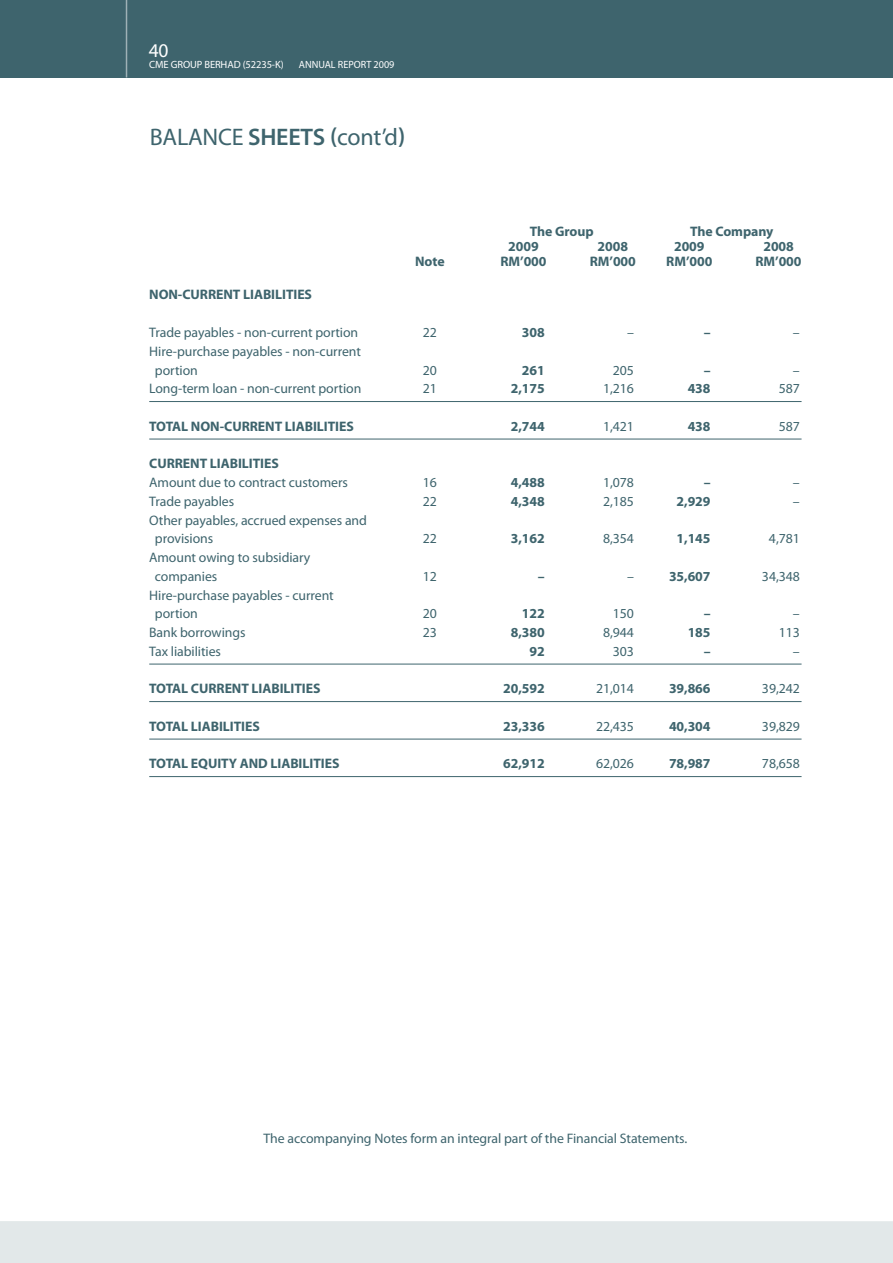
<style>
.page{position:relative;width:893px;height:1263px;background:#fff}
.page>*{position:absolute;margin:0;border:0;box-sizing:border-box;transform-origin:0 0}
.t1{font:600 24px "Myriad Pro";letter-spacing:-.01em;color:#3e646d}
.t2{font:24px "Myriad Pro";color:#3e646d}
.t3{font:19.5px "Myriad Pro";color:#fff}
.t4{font:13.8px/18.8px "Myriad Pro";letter-spacing:-.005em;color:#3e646d}
.t5{font:700 13.8px "Myriad Pro";letter-spacing:-.005em;color:#3e646d}
.t6{font:10.5px "Myriad Pro";letter-spacing:-.01em;color:#fff}
.s1{font-weight:400}
</style>
<div class="page">
<div style="left:0;top:0;width:893px;height:77px;background:#3e646d"></div>
<hr style="left:126px;top:0;width:1px;height:77px;background:#9eb1b6">
<div style="left:0;top:1221px;width:893px;height:42px;background:#e2e8e9"></div>
<hr style="left:149px;top:401px;width:652px;height:1px;background:#3e646d">
<hr style="left:149px;top:439px;width:652px;height:1px;background:#3e646d">
<hr style="left:149px;top:664px;width:652px;height:1px;background:#3e646d">
<hr style="left:149px;top:701px;width:652px;height:1px;background:#3e646d">
<hr style="left:149px;top:739px;width:652px;height:1px;background:#3e646d">
<hr style="left:149px;top:776px;width:652px;height:1px;background:#3e646d">
<h2 class="t3" style="left:149px;top:38px;width:21px">40</h2>
<p class="t6" style="left:149px;top:58px;width:136px">CME GROUP BERHAD (52235-K)</p>
<p class="t6" style="left:299px;top:58px;width:97px">ANNUAL REPORT 2009</p>
<h1 class="t2" style="left:150px;top:122px;width:28px">Balance</h1>
<h1 class="t1" style="left:248px;top:122px;width:159px">SHEETS (<span class="s1">cont’d</span>)</h1>
<p class="t5" style="left:530px;top:222px;width:65px">The Group</p>
<p class="t5" style="left:690px;top:222px;width:85px">The Company</p>
<p class="t5" style="left:508px;top:237px;width:32px">2009</p>
<p class="t5" style="left:598px;top:237px;width:32px">2008</p>
<p class="t5" style="left:674px;top:237px;width:32px">2009</p>
<p class="t5" style="left:763px;top:237px;width:32px">2008</p>
<p class="t5" style="left:415px;top:252px;width:31px">Note</p>
<p class="t5" style="left:500px;top:252px;width:48px">RM’000</p>
<p class="t5" style="left:590px;top:252px;width:48px">RM’000</p>
<p class="t5" style="left:666px;top:252px;width:48px">RM’000</p>
<p class="t5" style="left:756px;top:252px;width:47px">RM’000</p>
<p class="t5" style="left:149px;top:286px;width:164px">NON-CURRENT LIABILITIES</p>
<p class="t4" style="left:149px;top:323px;width:211px">Trade payables - non-current portion</p>
<p class="t4" style="left:423px;top:323px;width:16px">22</p>
<p class="t5" style="left:522px;top:323px;width:24px">308</p>
<p class="t4" style="left:627px;top:323px;width:8px">–</p>
<p class="t5" style="left:704px;top:323px;width:8px">–</p>
<p class="t4" style="left:793px;top:323px;width:8px">–</p>
<p class="t4" style="left:155px;top:341px;width:208px;text-indent:-6px">Hire-purchase payables - non-current portion</p>
<p class="t4" style="left:423px;top:360px;width:16px">20</p>
<p class="t5" style="left:522px;top:361px;width:24px">261</p>
<p class="t4" style="left:613px;top:360px;width:23px">205</p>
<p class="t5" style="left:704px;top:361px;width:8px">–</p>
<p class="t4" style="left:793px;top:360px;width:8px">–</p>
<p class="t4" style="left:149px;top:379px;width:214px">Long-term loan - non-current portion</p>
<p class="t4" style="left:423px;top:379px;width:16px">21</p>
<p class="t5" style="left:511px;top:380px;width:35px">2,175</p>
<p class="t4" style="left:603px;top:379px;width:32px">1,216</p>
<p class="t5" style="left:688px;top:380px;width:24px">438</p>
<p class="t4" style="left:779px;top:379px;width:23px">587</p>
<p class="t5" style="left:149px;top:417px;width:206px">TOTAL NON-CURRENT LIABILITIES</p>
<p class="t5" style="left:511px;top:417px;width:35px">2,744</p>
<p class="t4" style="left:603px;top:416px;width:32px">1,421</p>
<p class="t5" style="left:688px;top:417px;width:24px">438</p>
<p class="t4" style="left:779px;top:416px;width:23px">587</p>
<p class="t5" style="left:149px;top:455px;width:131px">CURRENT LIABILITIES</p>
<p class="t4" style="left:149px;top:473px;width:200px">Amount due to contract customers</p>
<p class="t4" style="left:423px;top:473px;width:16px">16</p>
<p class="t5" style="left:511px;top:473px;width:35px">4,488</p>
<p class="t4" style="left:603px;top:473px;width:32px">1,078</p>
<p class="t5" style="left:704px;top:473px;width:8px">–</p>
<p class="t4" style="left:793px;top:473px;width:8px">–</p>
<p class="t4" style="left:149px;top:491px;width:87px">Trade payables</p>
<p class="t4" style="left:423px;top:491px;width:16px">22</p>
<p class="t5" style="left:511px;top:492px;width:35px">4,348</p>
<p class="t4" style="left:603px;top:491px;width:32px">2,185</p>
<p class="t5" style="left:677px;top:492px;width:35px">2,929</p>
<p class="t4" style="left:793px;top:491px;width:8px">–</p>
<p class="t4" style="left:155px;top:510px;width:214px;text-indent:-6px">Other payables, accrued expenses and provisions</p>
<p class="t4" style="left:423px;top:529px;width:16px">22</p>
<p class="t5" style="left:511px;top:530px;width:35px">3,162</p>
<p class="t4" style="left:603px;top:529px;width:32px">8,354</p>
<p class="t5" style="left:677px;top:530px;width:35px">1,145</p>
<p class="t4" style="left:769px;top:529px;width:32px">4,781</p>
<p class="t4" style="left:155px;top:548px;width:157px;text-indent:-6px">Amount owing to subsidiary companies</p>
<p class="t4" style="left:155px;top:585px;width:180px;text-indent:-6px">Hire-purchase payables - current portion</p>
<p class="t4" style="left:423px;top:567px;width:16px">12</p>
<p class="t5" style="left:538px;top:567px;width:8px">–</p>
<p class="t4" style="left:627px;top:567px;width:8px">–</p>
<p class="t5" style="left:669px;top:567px;width:43px">35,607</p>
<p class="t4" style="left:762px;top:567px;width:39px">34,348</p>
<p class="t4" style="left:423px;top:604px;width:16px">20</p>
<p class="t5" style="left:522px;top:605px;width:24px">122</p>
<p class="t4" style="left:613px;top:604px;width:23px">150</p>
<p class="t5" style="left:704px;top:605px;width:8px">–</p>
<p class="t4" style="left:793px;top:604px;width:8px">–</p>
<p class="t4" style="left:149px;top:623px;width:98px">Bank borrowings</p>
<p class="t4" style="left:423px;top:623px;width:16px">23</p>
<p class="t5" style="left:511px;top:623px;width:35px">8,380</p>
<p class="t4" style="left:603px;top:623px;width:32px">8,944</p>
<p class="t5" style="left:688px;top:623px;width:24px">185</p>
<p class="t4" style="left:779px;top:623px;width:23px">113</p>
<p class="t4" style="left:149px;top:642px;width:73px">Tax liabilities</p>
<p class="t5" style="left:529px;top:642px;width:17px">92</p>
<p class="t4" style="left:613px;top:642px;width:23px">303</p>
<p class="t5" style="left:704px;top:642px;width:8px">–</p>
<p class="t4" style="left:793px;top:642px;width:8px">–</p>
<p class="t5" style="left:149px;top:680px;width:173px">TOTAL CURRENT LIABILITIES</p>
<p class="t5" style="left:503px;top:680px;width:43px">20,592</p>
<p class="t4" style="left:596px;top:679px;width:39px">21,014</p>
<p class="t5" style="left:669px;top:680px;width:43px">39,866</p>
<p class="t4" style="left:762px;top:679px;width:39px">39,242</p>
<p class="t5" style="left:149px;top:717px;width:112px">TOTAL LIABILITIES</p>
<p class="t5" style="left:503px;top:717px;width:43px">23,336</p>
<p class="t4" style="left:596px;top:717px;width:39px">22,435</p>
<p class="t5" style="left:669px;top:717px;width:43px">40,304</p>
<p class="t4" style="left:762px;top:717px;width:39px">39,829</p>
<p class="t5" style="left:149px;top:755px;width:192px">TOTAL EQUITY AND LIABILITIES</p>
<p class="t5" style="left:503px;top:755px;width:43px">62,912</p>
<p class="t4" style="left:596px;top:754px;width:39px">62,026</p>
<p class="t5" style="left:669px;top:755px;width:43px">78,987</p>
<p class="t4" style="left:762px;top:754px;width:39px">78,658</p>
<p class="t4" style="left:263px;top:1129px;width:425px">The accompanying Notes form an integral part of the Financial Statements.</p>
</div>
